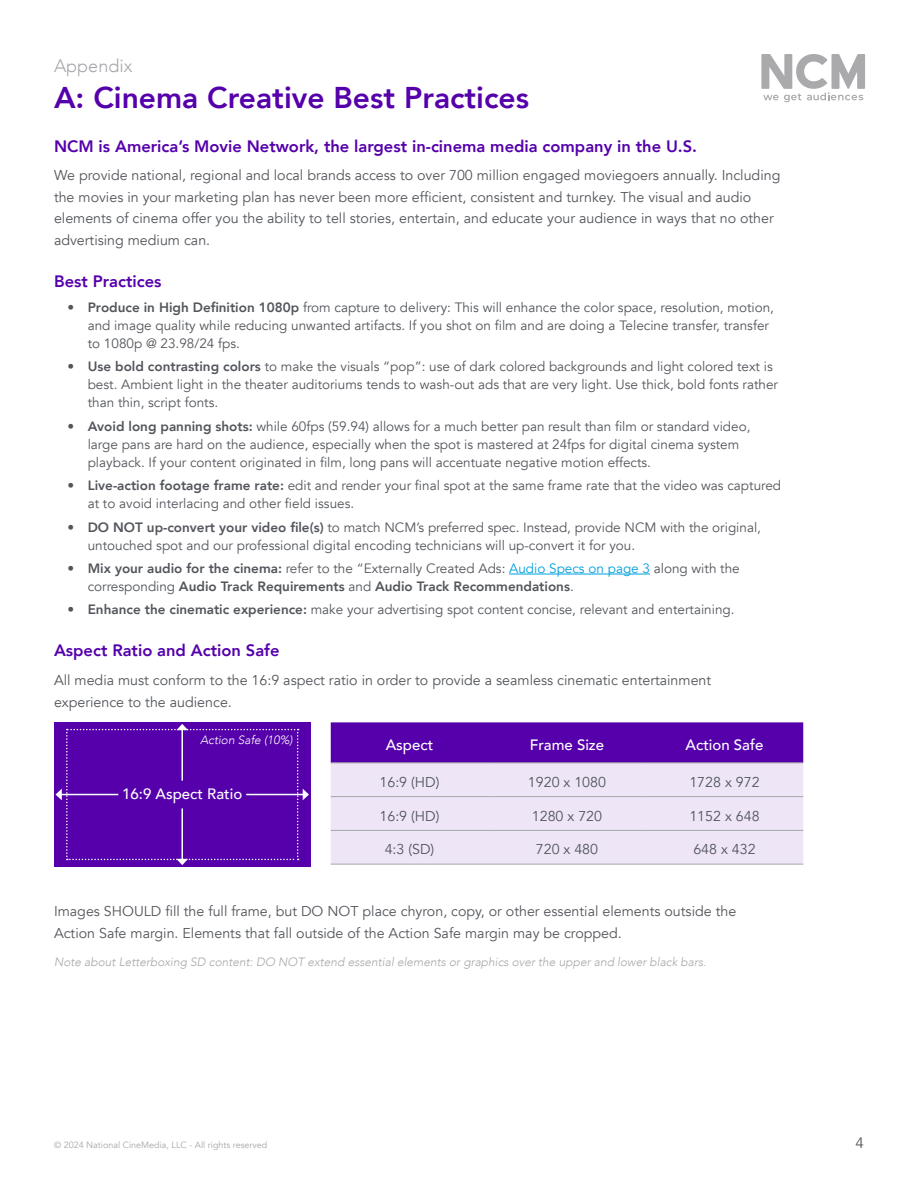
<style>
.page{position:relative;width:918px;height:1188px;background:#fff}
.page>*{position:absolute;margin:0;border:0;box-sizing:border-box;transform-origin:0 0}
.t1{font:800 30px "Avenir";color:#50a}
.t2{font:300 18px "Avenir";color:#a5a7aa}
.t3{font:800 16.5px "Avenir";color:#50a}
.t4{font:500 15px "Avenir";color:#fff}
.t5{font:15px "Avenir";color:#52555b}
.t6{font:14.25px/21.8px "Avenir";color:#52555b}
.t7{font:13.5px/18px "Avenir";color:#52555b}
.t8{font:800 13.5px/18px "Avenir";color:#52555b}
.t9{font:italic 300 12px "Avenir";color:#a5a7aa}
.t10{font:italic 300 12px "Avenir";color:#fff}
.t11{font:9px "Avenir";color:#a5a7aa}
.s1{font-weight:800}
.s2{font-weight:400}
.s3{font-weight:400;color:#00a0df}
</style>
<div class="page">
<svg style="left:761px;top:54px;width:104px;height:48px"></svg>
<hr style="left:509px;top:574px;width:141px;height:1px;background:#00a0df">
<div style="left:331px;top:722px;width:472px;height:41px;background:#50a"></div>
<div style="left:331px;top:764px;width:472px;height:100px;background:#eee6f7"></div>
<hr style="left:331px;top:763px;width:157px;height:1px;background:#a5a7aa">
<hr style="left:488px;top:763px;width:158px;height:1px;background:#a5a7aa">
<hr style="left:646px;top:763px;width:157px;height:1px;background:#a5a7aa">
<hr style="left:331px;top:796px;width:157px;height:1px;background:#a5a7aa">
<hr style="left:488px;top:796px;width:158px;height:1px;background:#a5a7aa">
<hr style="left:646px;top:796px;width:157px;height:1px;background:#a5a7aa">
<hr style="left:331px;top:830px;width:157px;height:1px;background:#a5a7aa">
<hr style="left:488px;top:830px;width:158px;height:1px;background:#a5a7aa">
<hr style="left:646px;top:830px;width:157px;height:1px;background:#a5a7aa">
<hr style="left:331px;top:864px;width:157px;height:1px;background:#a5a7aa">
<hr style="left:488px;top:864px;width:158px;height:1px;background:#a5a7aa">
<hr style="left:646px;top:864px;width:157px;height:1px;background:#a5a7aa">
<div style="left:54px;top:722px;width:256px;height:145px;background:#50a"></div>
<svg style="left:56px;top:724px;width:253px;height:141px"></svg>
<h2 class="t2" style="left:54px;top:55px;width:80px">Appendix</h2>
<h1 class="t1" style="left:54px;top:74px;width:477px">A: Cinema Creative Best Practices</h1>
<p class="t3" style="left:54px;top:133px;width:645px">NCM is America’s Movie Network, the largest in-cinema media company in the U.S.</p>
<p class="t6" style="left:54px;top:164px;width:728px">We provide national, regional and local brands access to over 700 million engaged moviegoers annually. Including the movies in your marketing plan has never been more efficient, consistent and turnkey. The visual and audio elements of cinema offer you the ability to tell stories, entertain, and educate your audience in ways that no other advertising medium can.</p>
<p class="t3" style="left:54px;top:269px;width:109px">Best Practices</p>
<p class="t7" style="left:88px;top:299px;width:688px;text-indent:-20px">• <span class="s1">Produce in High Definition 1080p</span> from capture to delivery: This will enhance the color space, resolution, motion, and image quality while reducing unwanted artifacts. If you shot on film and are doing a Telecine transfer, transfer to 1080p @ 23.98/24 fps.</p>
<p class="t7" style="left:88px;top:358px;width:692px;text-indent:-20px">• <span class="s1">Use bold contrasting colors</span> to make the visuals “pop”: use of dark colored backgrounds and light colored text is best. Ambient light in the theater auditoriums tends to wash-out ads that are very light. Use thick, bold fonts rather than thin, script fonts.</p>
<p class="t7" style="left:88px;top:417px;width:664px;text-indent:-20px">• <span class="s1">Avoid long panning shots:</span> while 60fps (59.94) allows for a much better pan result than film or standard video, large pans are hard on the audience, especially when the spot is mastered at 24fps for digital cinema system playback. If your content originated in film, long pans will accentuate negative motion effects.</p>
<p class="t7" style="left:88px;top:477px;width:695px;text-indent:-20px">• <span class="s1">Live-action footage frame rate:</span> edit and render your final spot at the same frame rate that the video was captured at to avoid interlacing and other field issues.</p>
<p class="t7" style="left:88px;top:518px;width:675px;text-indent:-20px">• <span class="s1">DO NOT up-convert your video file(s)</span> to match NCM’s preferred spec. Instead, provide NCM with the original, untouched spot and our professional digital encoding technicians will up-convert it for you.</p>
<p class="t8" style="left:88px;top:559px;width:654px;text-indent:-20px"><span class="s2">•</span> Mix your audio for the cinema: <span class="s2">refer to the “Externally Created Ads:</span> <span class="s3">Audio Specs on page 3</span> <span class="s2">along with the corresponding</span> Audio Track Requirements <span class="s2">and</span> Audio Track Recommendations<span class="s2">.</span></p>
<p class="t7" style="left:68px;top:601px;width:669px">• <span class="s1">Enhance the cinematic experience:</span> make your advertising spot content concise, relevant and entertaining.</p>
<p class="t3" style="left:54px;top:638px;width:227px">Aspect Ratio and Action Safe</p>
<p class="t6" style="left:54px;top:669px;width:659px">All media must conform to the 16:9 aspect ratio in order to provide a seamless cinematic entertainment experience to the audience.</p>
<p class="t10" style="left:200px;top:733px;width:94px">Action Safe (10%)</p>
<p class="t4" style="left:122px;top:780px;width:122px">16:9 Aspect Ratio</p>
<p class="t4" style="left:386px;top:732px;width:49px">Aspect</p>
<p class="t4" style="left:530px;top:732px;width:76px">Frame Size</p>
<p class="t4" style="left:686px;top:732px;width:79px">Action Safe</p>
<p class="t6" style="left:380px;top:771px;width:61px">16:9 (HD)</p>
<p class="t6" style="left:528px;top:771px;width:80px">1920 x 1080</p>
<p class="t6" style="left:689px;top:771px;width:72px">1728 x 972</p>
<p class="t6" style="left:380px;top:805px;width:61px">16:9 (HD)</p>
<p class="t6" style="left:532px;top:805px;width:72px">1280 x 720</p>
<p class="t6" style="left:689px;top:805px;width:72px">1152 x 648</p>
<p class="t6" style="left:385px;top:839px;width:51px">4:3 (SD)</p>
<p class="t6" style="left:536px;top:839px;width:64px">720 x 480</p>
<p class="t6" style="left:693px;top:839px;width:64px">648 x 432</p>
<p class="t6" style="left:54px;top:900px;width:684px">Images SHOULD fill the full frame, but DO NOT place chyron, copy, or other essential elements outside the<br>Action Safe margin. Elements that fall outside of the Action Safe margin may be cropped.</p>
<p class="t9" style="left:54px;top:954px;width:654px">Note about Letterboxing SD content: DO NOT extend essential elements or graphics over the upper and lower black bars.</p>
<p class="t11" style="left:54px;top:1139px;width:215px">© 2024 National CineMedia, LLC - All rights reserved</p>
<p class="t5" style="left:856px;top:1133px;width:10px">4</p>
</div>
